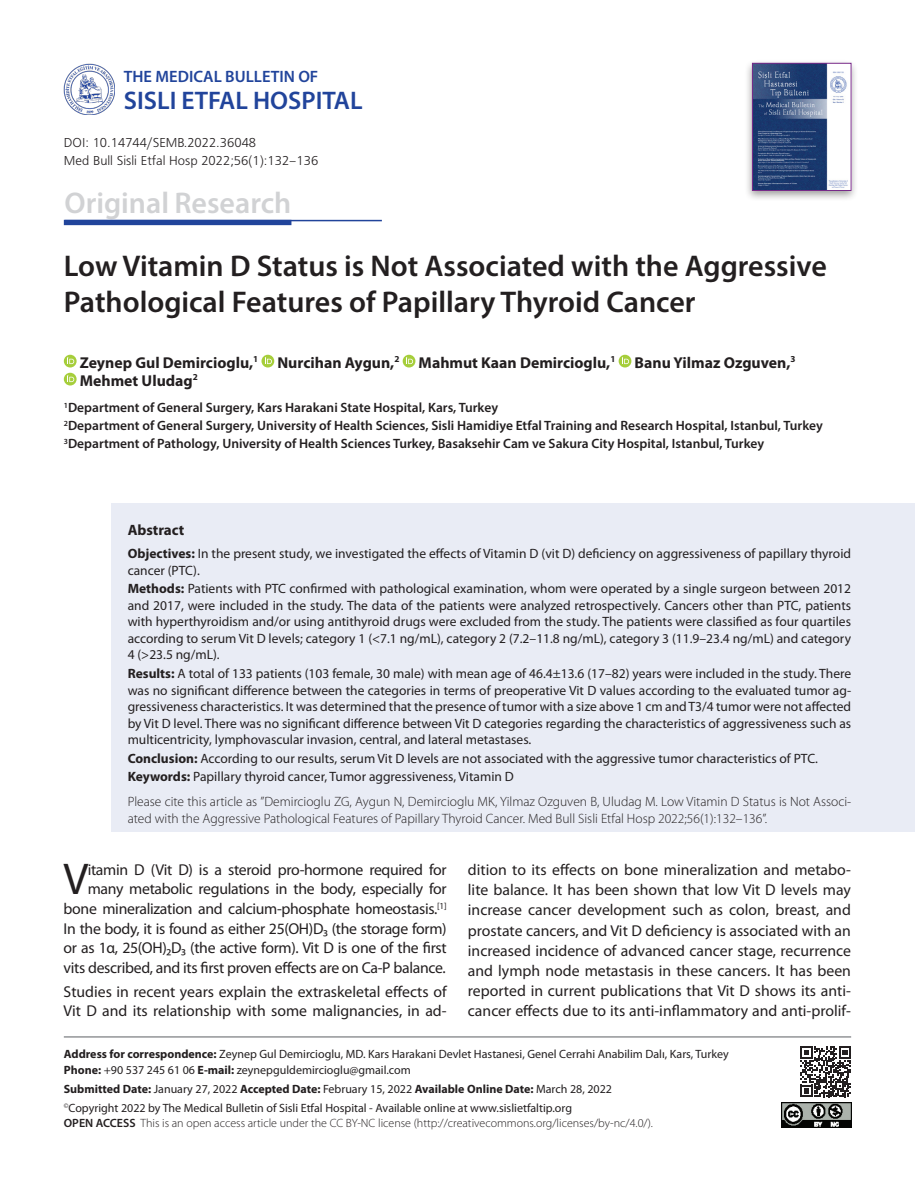
<style>
.page{position:relative;width:915px;height:1191px;background:#fff}
.page>*{position:absolute;margin:0;border:0;box-sizing:border-box;transform-origin:0 0}
.ana_metin_bosluksuz{font:44.7px "Myriad Pro";color:#231f20}
.ana_baslik{font:600 30px/36px "Myriad Pro";color:#231f20}
.ana_baslik-2{font:600 30px "Myriad Pro";color:#d1d2d4}
.ana_baslik-3{font:600 25.5px "Myriad Pro";color:#21449b}
.ana_baslik-4{font:600 16.5px "Myriad Pro";color:#21449b}
.ana_metin_bosluksuz-2{font:15.75px/20.2px "Myriad Pro";letter-spacing:-.02em;color:#231f20;text-align:right}
.ana_metin_bosluksuz-3{font:15.75px/19.6px "Myriad Pro";color:#231f20}
.yazar_adları{font:700 15.75px/18px "Myriad Pro";color:#231f20}
.ozet_baslik{font:700 15px "Myriad Pro";color:#231f20}
.ozet{font:13.5px/16.5px "Myriad Pro";color:#231f20;text-align:justify}
.kurumlar{font:600 13.5px "Myriad Pro";color:#231f20}
.ozet-2{font:300 13.5px/16.5px "Myriad Pro";color:#231f20}
.doi{font:13.5px "Frugal Normal Tr";color:#231f20}
.info{font:12px "Myriad Pro";color:#231f20}
.t1{font:300 12px "Myriad Pro";color:#231f20}
.info-2{font:700 12px "Myriad Pro";color:#231f20}
.s1{font-weight:700}
.s2{font-weight:400}
.s3{font-weight:600}
</style>
<div class="page">
<div style="left:112px;top:503px;width:802px;height:329px;background:#e9ecf5"></div>
<svg style="left:64px;top:355px;width:13px;height:12px"></svg>
<svg style="left:67px;top:357px;width:7px;height:7px"></svg>
<div style="left:261px;top:355px;width:13px;height:12px;background:#a6ce3b;border-radius:50%"></div>
<svg style="left:265px;top:357px;width:7px;height:7px"></svg>
<div style="left:402px;top:355px;width:13px;height:12px;background:#a6ce3b;border-radius:50%"></div>
<svg style="left:406px;top:357px;width:7px;height:7px"></svg>
<svg style="left:618px;top:355px;width:13px;height:12px"></svg>
<svg style="left:621px;top:357px;width:7px;height:7px"></svg>
<svg style="left:64px;top:373px;width:13px;height:12px"></svg>
<svg style="left:67px;top:375px;width:7px;height:7px"></svg>
<hr style="left:64px;top:1036px;width:786px;height:1px;background:#939598">
<img style="left:64px;top:64px;width:51px;height:51px">
<div style="left:744px;top:59px;width:114px;height:143px;background:#231f20;opacity:.43"></div>
<img style="left:754px;top:65px;width:94px;height:124px">
<div style="left:752px;top:63px;width:98px;height:128px;border:1px solid #782a89"></div>
<svg style="left:800px;top:1046px;width:50px;height:51px"></svg>
<img style="left:781px;top:1102px;width:69px;height:25px">
<hr style="left:65px;top:220px;width:317px;height:1px;background:#21449b">
<div style="left:64px;top:220px;width:227px;height:5px;background:#21449b"></div>
<p class="ana_baslik-4" style="left:124px;top:66px;width:196px">THE MEDICAL BULLETIN OF</p>
<p class="ana_baslik-3" style="left:124px;top:84px;width:240px">SISLI ETFAL HOSPITAL</p>
<p class="doi" style="left:64px;top:135px;width:194px">DOI: 10.14744/SEMB.2022.36048</p>
<p class="doi" style="left:64px;top:153px;width:256px">Med Bull Sisli Etfal Hosp 2022;56(1):132–136</p>
<p class="ana_baslik-2" style="left:65px;top:184px;width:228px">Original Research</p>
<p class="ana_baslik" style="left:64px;top:247px;width:764px">Low Vitamin D Status is Not Associated with the Aggressive<br>Pathological Features of Papillary Thyroid Cancer</p>
<p class="yazar_adları" style="left:80px;top:353px;width:717px">Zeynep Gul Demircioglu,<sup>1</sup> Nurcihan Aygun,<sup>2</sup> Mahmut Kaan Demircioglu,<sup>1</sup> Banu Yilmaz Ozguven,<sup>3<br></sup>Mehmet Uludag<sup>2</sup></p>
<p class="kurumlar" style="left:64px;top:399px;width:435px"><sup>1</sup>Department of General Surgery, Kars Harakani State Hospital, Kars, Turkey</p>
<p class="kurumlar" style="left:64px;top:417px;width:760px"><sup>2</sup>Department of General Surgery, University of Health Sciences, Sisli Hamidiye Etfal Training and Research Hospital, Istanbul, Turkey</p>
<p class="kurumlar" style="left:64px;top:435px;width:701px"><sup>3</sup>Department of Pathology, University of Health Sciences Turkey, Basaksehir Cam ve Sakura City Hospital, Istanbul, Turkey</p>
<p class="ozet_baslik" style="left:128px;top:520px;width:58px">Abstract</p>
<p class="ozet" style="left:128px;top:545px;width:724px"><span class="s1">Objectives:</span> In the present study, we investigated the effects of Vitamin D (vit D) deficiency on aggressiveness of papillary thyroid cancer (PTC).</p>
<p class="ozet" style="left:128px;top:580px;width:724px"><span class="s1">Methods:</span> Patients with PTC confirmed with pathological examination, whom were operated by a single surgeon between 2012 and 2017, were included in the study. The data of the patients were analyzed retrospectively. Cancers other than PTC, patients with hyperthyroidism and/or using antithyroid drugs were excluded from the study. The patients were classified as four quartiles according to serum Vit D levels; category 1 (&lt;7.1 ng/mL), category 2 (7.2–11.8 ng/mL), category 3 (11.9–23.4 ng/mL) and category 4 (&gt;23.5 ng/mL).</p>
<p class="ozet" style="left:128px;top:665px;width:724px"><span class="s1">Results:</span> A total of 133 patients (103 female, 30 male) with mean age of 46.4±13.6 (17–82) years were included in the study. There was no significant difference between the categories in terms of preoperative Vit D values according to the evaluated tumor ag&shy;gressiveness characteristics. It was determined that the presence of tumor with a size above 1 cm and T3/4 tumor were not affected by Vit D level. There was no significant difference between Vit D categories regarding the characteristics of aggressiveness such as multicentricity, lymphovascular invasion, central, and lateral metastases.</p>
<p class="ozet" style="left:128px;top:749px;width:691px"><span class="s1">Conclusion:</span> According to our results, serum Vit D levels are not associated with the aggressive tumor characteristics of PTC.</p>
<p class="ozet" style="left:128px;top:768px;width:387px"><span class="s1">Keywords:</span> Papillary thyroid cancer, Tumor aggressiveness, Vitamin D</p>
<p class="ozet-2" style="left:128px;top:794px;width:724px">Please cite this article as ”Demircioglu ZG, Aygun N, Demircioglu MK, Yilmaz Ozguven B, Uludag M. Low Vitamin D Status is Not Associ&shy;ated with the Aggressive Pathological Features of Papillary Thyroid Cancer. Med Bull Sisli Etfal Hosp 2022;56(1):132–136”.</p>
<p class="ana_metin_bosluksuz-2" style="left:64px;top:859px;width:384px;line-height:19.6px">itamin D (Vit D) is a steroid pro-hormone required for many metabolic regulations in the body, especially for bone mineralization and calcium-phosphate homeostasis.<sup>[1] </sup>In the body, it is found as either 25(OH)D₃ (the storage form) or as 1α, 25(OH)₂D₃ (the active form). Vit D is one of the first vits described, and its first proven effects are on Ca-P balance.</p>
<p class="ana_metin_bosluksuz-3" style="left:64px;top:981px;width:384px">Studies in recent years explain the extraskeletal effects of<br>Vit D and its relationship with some malignancies, in ad-</p>
<p class="ana_metin_bosluksuz" style="left:64px;top:851px;width:26px">V</p>
<p class="ana_metin_bosluksuz-2" style="left:468px;top:859px;width:384px;text-align:justify">dition to its effects on bone mineralization and metabo&shy;lite balance. It has been shown that low Vit D levels may increase cancer development such as colon, breast, and prostate cancers, and Vit D deficiency is associated with an increased incidence of advanced cancer stage, recurrence and lymph node metastasis in these cancers. It has been reported in current publications that Vit D shows its anti&shy;cancer effects due to its anti-inflammatory and anti-prolif-</p>
<p class="info" style="left:64px;top:1046px;width:666px"><span class="s1">Address for correspondence:</span> Zeynep Gul Demircioglu, MD. Kars Harakani Devlet Hastanesi, Genel Cerrahi Anabilim Dalı, Kars, Turkey</p>
<p class="info" style="left:64px;top:1062px;width:348px"><span class="s1">Phone:</span> +90 537 245 61 06 <span class="s1">E-mail:</span> zeynepguldemircioglu@gmail.com</p>
<p class="info-2" style="left:64px;top:1081px;width:549px">Submitted Date: <span class="s2">January 27, 2022</span> Accepted Date: <span class="s2">February 15, 2022</span> Available Online Date: <span class="s2">March 28, 2022</span></p>
<p class="info" style="left:64px;top:1100px;width:509px"><sup>©</sup>Copyright 2022 by The Medical Bulletin of Sisli Etfal Hospital - Available online at www.sislietfaltip.org</p>
<p class="t1" style="left:64px;top:1116px;width:590px"><span class="s3">OPEN ACCESS</span> This is an open access article under the CC BY-NC license (http://creativecommons.org/licenses/by-nc/4.0/).</p>
</div>
